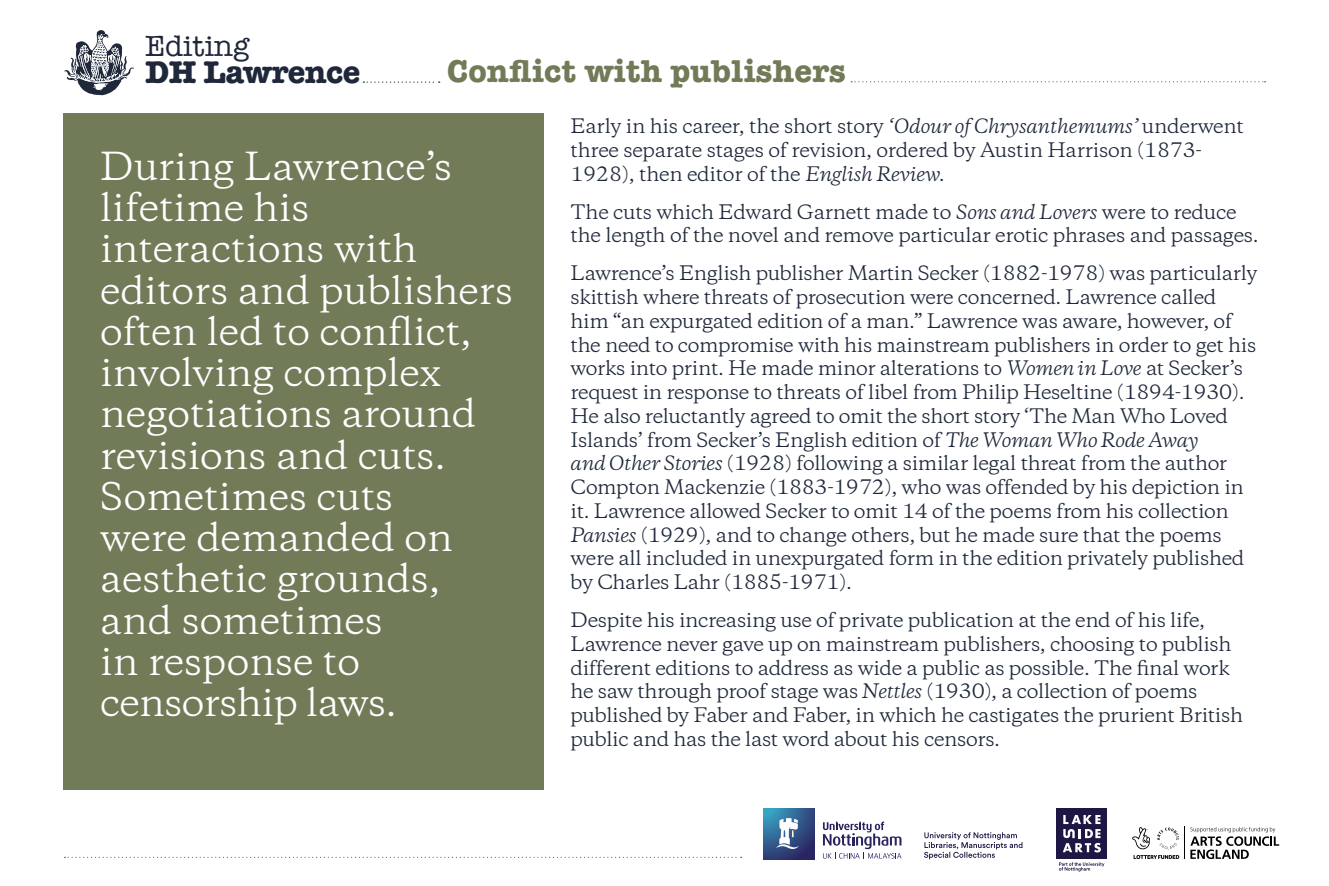
<style>
.page{position:relative;width:1329px;height:886px;background:#fff}
.page>*{position:absolute;margin:0;border:0;box-sizing:border-box;transform-origin:0 0}
.h2_01_panels_DIGITAL{font:36.25px/41.2px "Copernicus";color:#fff}
.H1_board-title_panel{font:700 32.5px "American Typewriter";letter-spacing:.01em;color:#727b58}
.t1{font:700 32.38px "American Typewriter";letter-spacing:-.015em;color:#1f283a}
.t2{font:30px "American Typewriter";color:#1f283a}
.body_01_panels_DIGIT{font:18.75px/23.8px "Copernicus";letter-spacing:-.02em;color:#1f283a}
.s1{font-style:italic}
</style>
<div class="page">
<svg style="left:64px;top:857px;width:677px;height:1px"></svg>
<svg style="left:851px;top:81px;width:414px;height:1px"></svg>
<div style="left:64px;top:113px;width:480px;height:677px;background:#727b58"></div>
<svg style="left:363px;top:81px;width:77px;height:2px"></svg>
<svg style="left:64px;top:30px;width:70px;height:65px"></svg>
<svg style="left:823px;top:821px;width:78px;height:38px"></svg>
<svg style="left:763px;top:808px;width:51px;height:51px;background:#305889"></svg>
<svg style="left:776px;top:818px;width:23px;height:31px"></svg>
<svg style="left:1157px;top:827px;width:22px;height:22px"></svg>
<svg style="left:1190px;top:827px;width:89px;height:32px"></svg>
<hr style="left:1184px;top:826px;width:1px;height:33px;background:#000">
<svg style="left:1133px;top:855px;width:46px;height:4px"></svg>
<svg style="left:1132px;top:827px;width:18px;height:22px"></svg>
<svg style="left:924px;top:832px;width:98px;height:27px"></svg>
<svg style="left:1059px;top:862px;width:45px;height:9px"></svg>
<div style="left:1056px;top:808px;width:51px;height:51px;background:#1e1643"></div>
<svg style="left:1063px;top:815px;width:38px;height:37px"></svg>
<p class="t2" style="left:145px;top:23px;width:106px">Editing</p>
<p class="t1" style="left:145px;top:44px;width:217px">DH Lawrence</p>
<h1 class="H1_board-title_panel" style="left:447px;top:43px;width:400px">Conflict with publishers</h1>
<h2 class="h2_01_panels_DIGITAL" style="left:100px;top:146px;width:414px">During Lawrence’s lifetime his interactions with editors and publishers often led to conflict, involving complex negotiations around revisions and cuts.<br>Sometimes cuts<br>were demanded on aesthetic grounds, and sometimes<br>in response to censorship laws.</h2>
<p class="body_01_panels_DIGIT" style="left:570px;top:114px;width:675px">Early in his career, the short story <span class="s1">‘Odour of Chrysanthemums’</span> underwent three separate stages of revision, ordered by Austin Harrison (1873-<br>1928), then editor of the <span class="s1">English Review.</span></p>
<p class="body_01_panels_DIGIT" style="left:570px;top:200px;width:690px">The cuts which Edward Garnett made to <span class="s1">Sons and Lovers</span> were to reduce the length of the novel and remove particular erotic phrases and passages.</p>
<p class="body_01_panels_DIGIT" style="left:570px;top:261px;width:688px">Lawrence’s English publisher Martin Secker (1882-1978) was particularly skittish where threats of prosecution were concerned. Lawrence called him “an expurgated edition of a man.” Lawrence was aware, however, of the need to compromise with his mainstream publishers in order to get his works into print. He made minor alterations to <span class="s1">Women in Love</span> at Secker’s request in response to threats of libel from Philip Heseltine (1894-1930).<br>He also reluctantly agreed to omit the short story ‘The Man Who Loved Islands’ from Secker’s English edition of <span class="s1">The Woman Who Rode Away</span></p>
<p class="body_01_panels_DIGIT" style="left:570px;top:451px;width:675px"><span class="s1">and Other Stories</span> (1928) following a similar legal threat from the author Compton Mackenzie (1883-1972), who was offended by his depiction in it. Lawrence allowed Secker to omit 14 of the poems from his collection <span class="s1">Pansies</span> (1929), and to change others, but he made sure that the poems were all included in unexpurgated form in the edition privately published by Charles Lahr (1885-1971).</p>
<p class="body_01_panels_DIGIT" style="left:570px;top:608px;width:674px">Despite his increasing use of private publication at the end of his life, Lawrence never gave up on mainstream publishers, choosing to publish different editions to address as wide a public as possible. The final work he saw through proof stage was <span class="s1">Nettles</span> (1930), a collection of poems published by Faber and Faber, in which he castigates the prurient British public and has the last word about his censors.</p>
</div>
